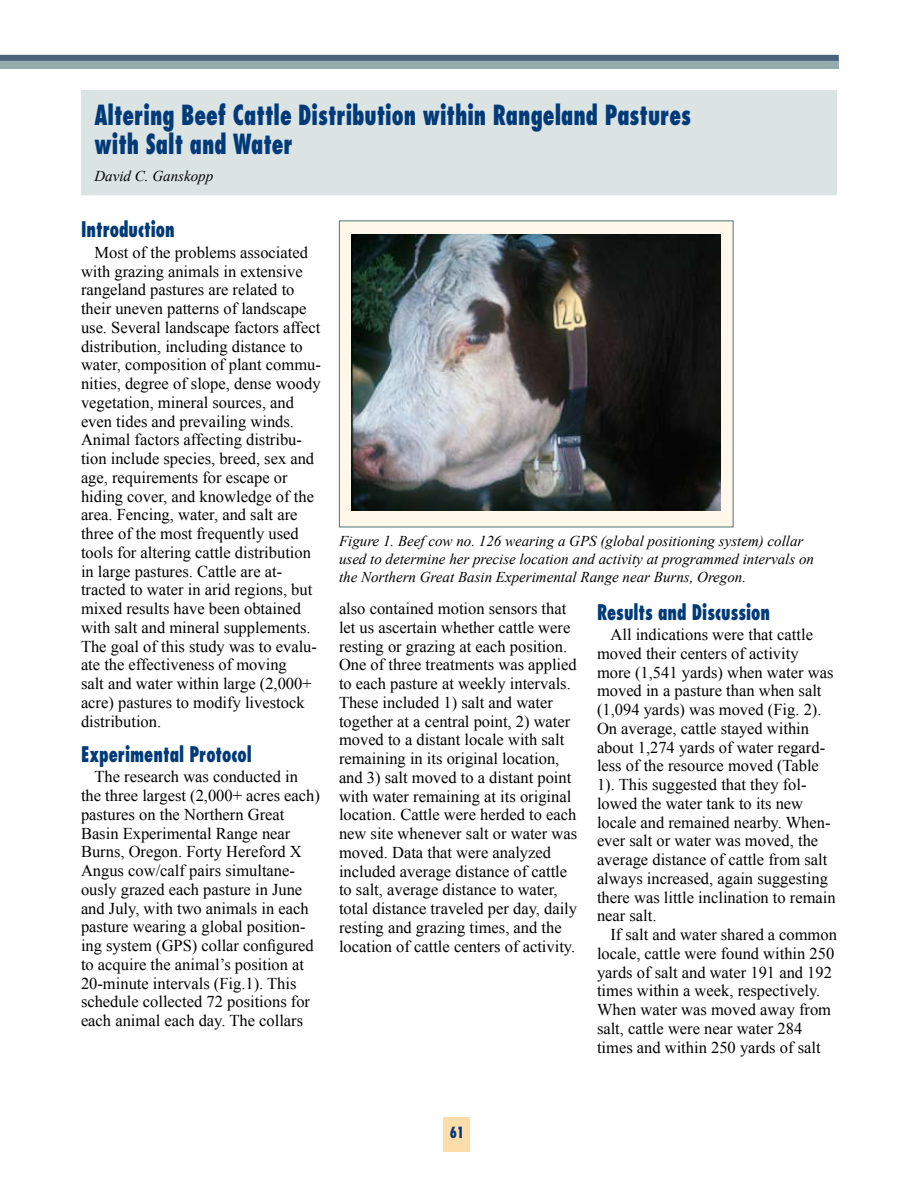
<style>
.page{position:relative;width:918px;height:1188px;background:#fff}
.page>*{position:absolute;margin:0;border:0;box-sizing:border-box;transform-origin:0 0}
.t1{font:800 condensed 27px/28.5px "Futura";color:#003a78;scale:.8 1}
.t2{font:800 condensed 21px "Futura";color:#003a78;scale:.8 1}
.t3{font:16.5px/18.8px "Times New Roman";color:#000}
.t4{font:italic 15px/18px "Times New Roman";color:#000}
.t5{font:800 condensed 15px "Futura";color:#003a78;scale:.8 1}
</style>
<div class="page">
<div style="left:443px;top:1117px;width:27px;height:34px;background:#ffddab"></div>
<div style="left:0;top:57px;width:839px;height:11px;background:#94acac"></div>
<div style="left:0;top:55px;width:839px;height:6px;background:#4b627c"></div>
<div style="left:82px;top:91px;width:754px;height:104px;background:#dbe3e3"></div>
<div style="left:81px;top:90px;width:756px;height:105px;border:2px solid #dbe3e3"></div>
<div style="left:339px;top:221px;width:394px;height:306px;background:#fff7ea"></div>
<img style="left:351px;top:234px;width:370px;height:276px">
<h1 class="t1" style="left:94px;top:101px;width:747px">Altering Beef Cattle Distribution within Rangeland Pastures with Salt and Water</h1>
<p class="t4" style="left:94px;top:167px;width:120px">David C. Ganskopp</p>
<p class="t2" style="left:81px;top:216px;width:119px">Introduction</p>
<p class="t3" style="left:81px;top:243px;width:241px;text-indent:14px">Most of the problems associated with grazing animals in extensive rangeland pastures are related to their uneven patterns of landscape use. Several landscape factors affect distribution, including distance to water, composition of plant commu&shy;nities, degree of slope, dense woody vegetation, mineral sources, and even tides and prevailing winds.<br>Animal factors affecting distribu&shy;tion include species, breed, sex and age, requirements for escape or hiding cover, and knowledge of the area. Fencing, water, and salt are three of the most frequently used tools for altering cattle distribution in large pastures. Cattle are at&shy;tracted to water in arid regions, but mixed results have been obtained with salt and mineral supplements.<br>The goal of this study was to evalu&shy;ate the effectiveness of moving<br>salt and water within large (2,000+ acre) pastures to modify livestock distribution.</p>
<p class="t2" style="left:81px;top:741px;width:215px">Experimental Protocol</p>
<p class="t3" style="left:81px;top:767px;width:240px;text-indent:14px">The research was conducted in the three largest (2,000+ acres each) pastures on the Northern Great Basin Experimental Range near Burns, Oregon. Forty Hereford X Angus cow/calf pairs simultane&shy;ously grazed each pasture in June and July, with two animals in each pasture wearing a global position&shy;ing system (GPS) collar configured to acquire the animal’s position at 20-minute intervals (Fig.1). This schedule collected 72 positions for each animal each day. The collars</p>
<p class="t4" style="left:339px;top:532px;width:477px">Figure 1. Beef cow no. 126 wearing a GPS (global positioning system) collar used to determine her precise location and activity at programmed intervals on the Northern Great Basin Experimental Range near Burns, Oregon.</p>
<p class="t3" style="left:339px;top:599px;width:240px">also contained motion sensors that let us ascertain whether cattle were resting or grazing at each position.<br>One of three treatments was applied to each pasture at weekly intervals.<br>These included 1) salt and water together at a central point, 2) water moved to a distant locale with salt remaining in its original location, and 3) salt moved to a distant point with water remaining at its original location. Cattle were herded to each new site whenever salt or water was moved. Data that were analyzed included average distance of cattle to salt, average distance to water, total distance traveled per day, daily resting and grazing times, and the location of cattle centers of activity.</p>
<p class="t2" style="left:597px;top:598px;width:218px">Results and Discussion</p>
<p class="t3" style="left:597px;top:625px;width:240px;text-indent:14px">All indications were that cattle moved their centers of activity more (1,541 yards) when water was moved in a pasture than when salt (1,094 yards) was moved (Fig. 2).<br>On average, cattle stayed within about 1,274 yards of water regard&shy;less of the resource moved (Table<br>1). This suggested that they fol&shy;lowed the water tank to its new locale and remained nearby. When&shy;ever salt or water was moved, the average distance of cattle from salt always increased, again suggesting there was little inclination to remain near salt.</p>
<p class="t3" style="left:597px;top:925px;width:241px;text-indent:14px">If salt and water shared a common locale, cattle were found within 250 yards of salt and water 191 and 192 times within a week, respectively.<br>When water was moved away from salt, cattle were near water 284 times and within 250 yards of salt</p>
<p class="t5" style="left:450px;top:1122px;width:9px">61</p>
</div>
